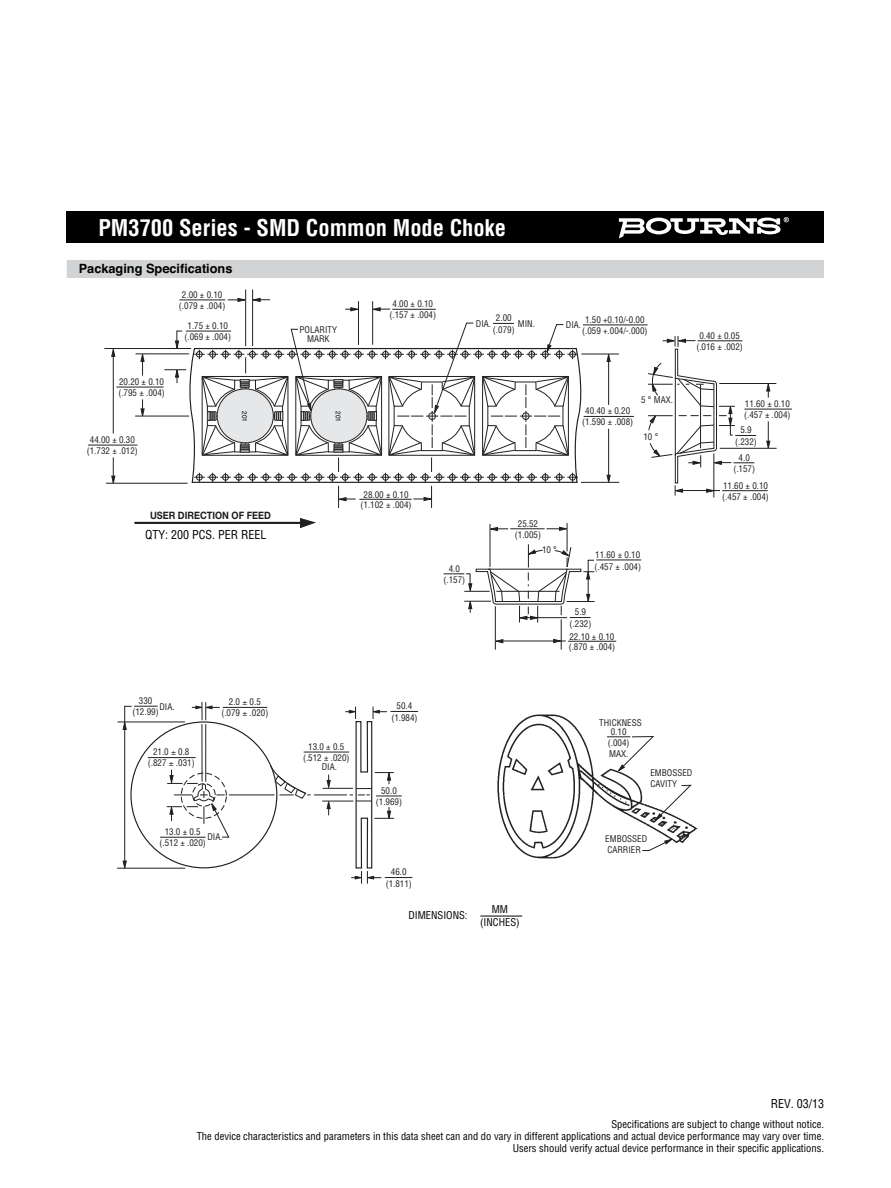
<style>
.page{position:relative;width:891px;height:1188px;background:#fff}
.page>*{position:absolute;margin:0;border:0;box-sizing:border-box;transform-origin:0 0}
.t1{font:700 condensed 22.5px "Helvetica";color:#fff}
.t2{font:700 12.75px "Helvetica";color:#000}
.t3{font:condensed 12px "Helvetica";color:#000}
.t4{font:condensed 10.5px/12px "Helvetica";color:#000;text-align:right}
.t5{font:700 10.2px "Helvetica Neue";color:#221e1f;scale:.9 1}
.t6{font:condensed 9px/11.2px "Helvetica";color:#231f20;text-align:center}
.t7{font:6.75px "Helvetica Neue";color:#010202;scale:.96 1}
</style>
<div class="page">
<div style="left:67px;top:212px;width:757px;height:31px;background:#000"></div>
<svg style="left:619px;top:217px;width:170px;height:21px"></svg>
<div style="left:67px;top:260px;width:757px;height:18px;background:#d1d3d4"></div>
<hr style="left:480px;top:916px;width:42px;height:1px;background:#000">
<svg style="left:186px;top:348px;width:400px;height:135px"></svg>
<hr style="left:561px;top:619px;width:1px;height:31px;background:#231f20">
<svg style="left:494px;top:639px;width:9px;height:4px"></svg>
<svg style="left:553px;top:639px;width:9px;height:4px"></svg>
<hr style="left:502px;top:641px;width:64px;height:1px;background:#231f20">
<hr style="left:495px;top:606px;width:1px;height:44px;background:#231f20">
<hr style="left:568px;top:641px;width:48px;height:1px;background:#231f20">
<hr style="left:583px;top:325px;width:65px;height:1px;background:#231f20">
<hr style="left:714px;top:454px;width:1px;height:44px;background:#231f20">
<hr style="left:179px;top:300px;width:46px;height:1px;background:#231f20">
<hr style="left:245px;top:290px;width:1px;height:56px;background:#231f20">
<hr style="left:252px;top:290px;width:1px;height:56px;background:#231f20">
<svg style="left:228px;top:298px;width:42px;height:4px"></svg>
<hr style="left:392px;top:309px;width:44px;height:1px;background:#231f20">
<hr style="left:358px;top:301px;width:1px;height:44px;background:#231f20">
<hr style="left:372px;top:301px;width:1px;height:44px;background:#231f20">
<svg style="left:372px;top:307px;width:18px;height:4px"></svg>
<svg style="left:345px;top:307px;width:13px;height:4px"></svg>
<hr style="left:186px;top:331px;width:45px;height:1px;background:#231f20">
<hr style="left:104px;top:348px;width:87px;height:1px;background:#231f20">
<svg style="left:175px;top:330px;width:8px;height:18px"></svg>
<svg style="left:164px;top:369px;width:22px;height:14px"></svg>
<hr style="left:719px;top:383px;width:57px;height:1px;background:#231f20">
<hr style="left:720px;top:448px;width:57px;height:1px;background:#231f20">
<svg style="left:766px;top:421px;width:4px;height:28px"></svg>
<svg style="left:766px;top:384px;width:4px;height:14px"></svg>
<hr style="left:744px;top:409px;width:48px;height:1px;background:#231f20">
<hr style="left:581px;top:354px;width:38px;height:1px;background:#231f20">
<hr style="left:581px;top:482px;width:38px;height:1px;background:#231f20">
<svg style="left:607px;top:353px;width:4px;height:9px"></svg>
<hr style="left:608px;top:429px;width:1px;height:48px;background:#231f20">
<svg style="left:607px;top:475px;width:4px;height:8px"></svg>
<hr style="left:608px;top:360px;width:1px;height:45px;background:#231f20">
<hr style="left:584px;top:416px;width:50px;height:1px;background:#231f20">
<hr style="left:136px;top:354px;width:53px;height:1px;background:#231f20">
<hr style="left:135px;top:416px;width:54px;height:1px;background:#231f20">
<svg style="left:141px;top:399px;width:4px;height:18px"></svg>
<svg style="left:140px;top:353px;width:5px;height:23px"></svg>
<hr style="left:116px;top:387px;width:48px;height:1px;background:#231f20">
<hr style="left:106px;top:483px;width:82px;height:1px;background:#231f20">
<svg style="left:111px;top:349px;width:4px;height:8px"></svg>
<svg style="left:111px;top:457px;width:4px;height:27px"></svg>
<hr style="left:113px;top:354px;width:1px;height:80px;background:#231f20">
<hr style="left:88px;top:445px;width:49px;height:1px;background:#231f20">
<hr style="left:596px;top:560px;width:45px;height:1px;background:#231f20">
<hr style="left:722px;top:490px;width:46px;height:1px;background:#231f20">
<svg style="left:648px;top:336px;width:108px;height:160px"></svg>
<svg style="left:444px;top:523px;width:151px;height:99px"></svg>
<svg style="left:194px;top:322px;width:384px;height:186px"></svg>
<hr style="left:134px;top:522px;width:169px;height:2px;background:#221e1f">
<svg style="left:300px;top:518px;width:15px;height:10px"></svg>
<hr style="left:202px;top:724px;width:1px;height:57px;background:#231f20">
<hr style="left:205px;top:725px;width:1px;height:56px;background:#231f20">
<svg style="left:192px;top:702px;width:28px;height:18px"></svg>
<hr style="left:223px;top:707px;width:44px;height:1px;background:#231f20">
<hr style="left:118px;top:722px;width:67px;height:1px;background:#231f20">
<hr style="left:117px;top:868px;width:68px;height:1px;background:#231f20">
<svg style="left:123px;top:706px;width:35px;height:163px"></svg>
<hr style="left:160px;top:837px;width:46px;height:1px;background:#231f20">
<hr style="left:304px;top:752px;width:45px;height:1px;background:#231f20">
<hr style="left:148px;top:757px;width:48px;height:1px;background:#231f20">
<hr style="left:323px;top:788px;width:30px;height:1px;background:#231f20">
<hr style="left:322px;top:801px;width:31px;height:1px;background:#231f20">
<svg style="left:327px;top:775px;width:4px;height:14px"></svg>
<svg style="left:327px;top:800px;width:4px;height:15px"></svg>
<hr style="left:229px;top:795px;width:46px;height:1px;background:#231f20">
<svg style="left:270px;top:765px;width:41px;height:34px"></svg>
<hr style="left:314px;top:795px;width:33px;height:1px;background:#231f20">
<svg style="left:345px;top:707px;width:73px;height:177px"></svg>
<img style="left:497px;top:714px;width:201px;height:145px">
<svg style="left:641px;top:839px;width:32px;height:12px"></svg>
<svg style="left:655px;top:785px;width:37px;height:36px"></svg>
<svg style="left:607px;top:736px;width:48px;height:36px"></svg>
<svg style="left:167px;top:762px;width:63px;height:76px"></svg>
<h1 class="t1" style="left:98px;top:219px;width:409px">PM3700 Series - SMD Common Mode Choke</h1>
<h2 class="t2" style="left:79px;top:264px;width:155px">Packaging Specifications</h2>
<p class="t6" style="left:179px;top:290px;width:48px">2.00 ± 0.10 (.079 ± .004)</p>
<p class="t6" style="left:390px;top:299px;width:48px">4.00 ± 0.10 (.157 ± .004)</p>
<p class="t6" style="left:185px;top:321px;width:48px">1.75 ± 0.10 (.069 ± .004)</p>
<p class="t6" style="left:300px;top:326px;width:39px;line-height:9px">POLARITY<br>MARK</p>
<p class="t6" style="left:493px;top:313px;width:23px">2.00 (.079)</p>
<p class="t6" style="left:476px;top:318px;width:17px">DIA.</p>
<p class="t6" style="left:518px;top:318px;width:19px">MIN.</p>
<p class="t6" style="left:582px;top:315px;width:67px">1.50 +0.10/-0.00 (.059 +.004/-.000)</p>
<p class="t6" style="left:566px;top:320px;width:17px">DIA.</p>
<p class="t6" style="left:118px;top:376px;width:48px;text-align:left">20.20 ± 0.10 (.795 ± .004)</p>
<p class="t6" style="left:87px;top:434px;width:53px">44.00 ± 0.30 (1.732 ± .012)</p>
<p class="t7" style="left:248px;top:411px;width:13px;rotate:90deg">201</p>
<p class="t7" style="left:342px;top:411px;width:13px;rotate:90deg">201</p>
<p class="t5" style="left:150px;top:511px;width:136px">USER DIRECTION OF FEED</p>
<h3 class="t3" style="left:145px;top:530px;width:123px">QTY: 200 PCS. PER REEL</h3>
<p class="t6" style="left:361px;top:490px;width:53px;line-height:10.5px">28.00 ± 0.10 (1.102 ± .004)</p>
<p class="t6" style="left:443px;top:564px;width:23px">4.0 (.157)</p>
<p class="t6" style="left:582px;top:406px;width:53px">40.40 ± 0.20 (1.590 ± .008)</p>
<p class="t6" style="left:641px;top:395px;width:33px">5 ° MAX.</p>
<p class="t6" style="left:643px;top:432px;width:16px">10 °</p>
<p class="t6" style="left:515px;top:519px;width:28px;line-height:10.5px">25.52 (1.005)</p>
<p class="t6" style="left:542px;top:545px;width:16px">10 °</p>
<p class="t6" style="left:594px;top:550px;width:48px;text-align:left">11.60 ± 0.10 (.457 ± .004)</p>
<p class="t6" style="left:570px;top:607px;width:23px">5.9 (.232)</p>
<p class="t6" style="left:569px;top:632px;width:48px;line-height:10.5px;text-align:left">22.10 ± 0.10 (.870 ± .004)</p>
<p class="t6" style="left:132px;top:696px;width:28px">330 (12.99)</p>
<p class="t6" style="left:159px;top:702px;width:17px">DIA.</p>
<p class="t6" style="left:221px;top:697px;width:48px">2.0 0.5 (.079 .020)</p>
<p class="t6" style="left:391px;top:701px;width:28px">50.4 (1.984)</p>
<p class="t6" style="left:599px;top:718px;width:44px">THICKNESS</p>
<p class="t6" style="left:696px;top:331px;width:48px">0.40 ± 0.05 (.016 ± .002)</p>
<p class="t6" style="left:744px;top:398px;width:48px;text-align:left">11.60 ± 0.10 (.457 ± .004)</p>
<p class="t6" style="left:735px;top:425px;width:23px">5.9 (.232)</p>
<p class="t6" style="left:733px;top:453px;width:23px">4.0 (.157)</p>
<p class="t6" style="left:722px;top:480px;width:48px;text-align:left">11.60 ± 0.10 (.457 ± .004)</p>
<p class="t6" style="left:148px;top:747px;width:48px">21.0 0.8 (.827 .031)</p>
<p class="t6" style="left:159px;top:827px;width:48px">13.0 ± 0.5 (.512 ± .020)</p>
<p class="t6" style="left:207px;top:832px;width:17px">DIA.</p>
<p class="t6" style="left:303px;top:741px;width:48px">13.0 ± 0.5 (.512 ± .020)</p>
<p class="t6" style="left:322px;top:762px;width:17px">DIA.</p>
<p class="t6" style="left:376px;top:785px;width:28px">50.0 (1.969)</p>
<p class="t6" style="left:386px;top:867px;width:28px">46.0 (1.811)</p>
<p class="t4" style="left:408px;top:910px;width:61px">DIMENSIONS:</p>
<p class="t4" style="left:480px;top:904px;width:41px;line-height:12.6px;text-align:center">MM (INCHES)</p>
<p class="t6" style="left:608px;top:727px;width:23px;line-height:10.8px">0.10 (.004)<br>MAX.</p>
<p class="t6" style="left:650px;top:768px;width:44px;line-height:10.5px;text-align:left">EMBOSSED<br>CAVITY</p>
<p class="t6" style="left:605px;top:835px;width:44px;line-height:10.5px;text-align:left">EMBOSSED<br>CARRIER</p>
<h3 class="t3" style="left:771px;top:1099px;width:55px">REV. 03/13</h3>
<p class="t4" style="left:197px;top:1119px;width:629px">Specifications are subject to change without notice.<br>The device characteristics and parameters in this data sheet can and do vary in different applications and actual device performance may vary over time.<br>Users should verify actual device performance in their specific applications.</p>
</div>
